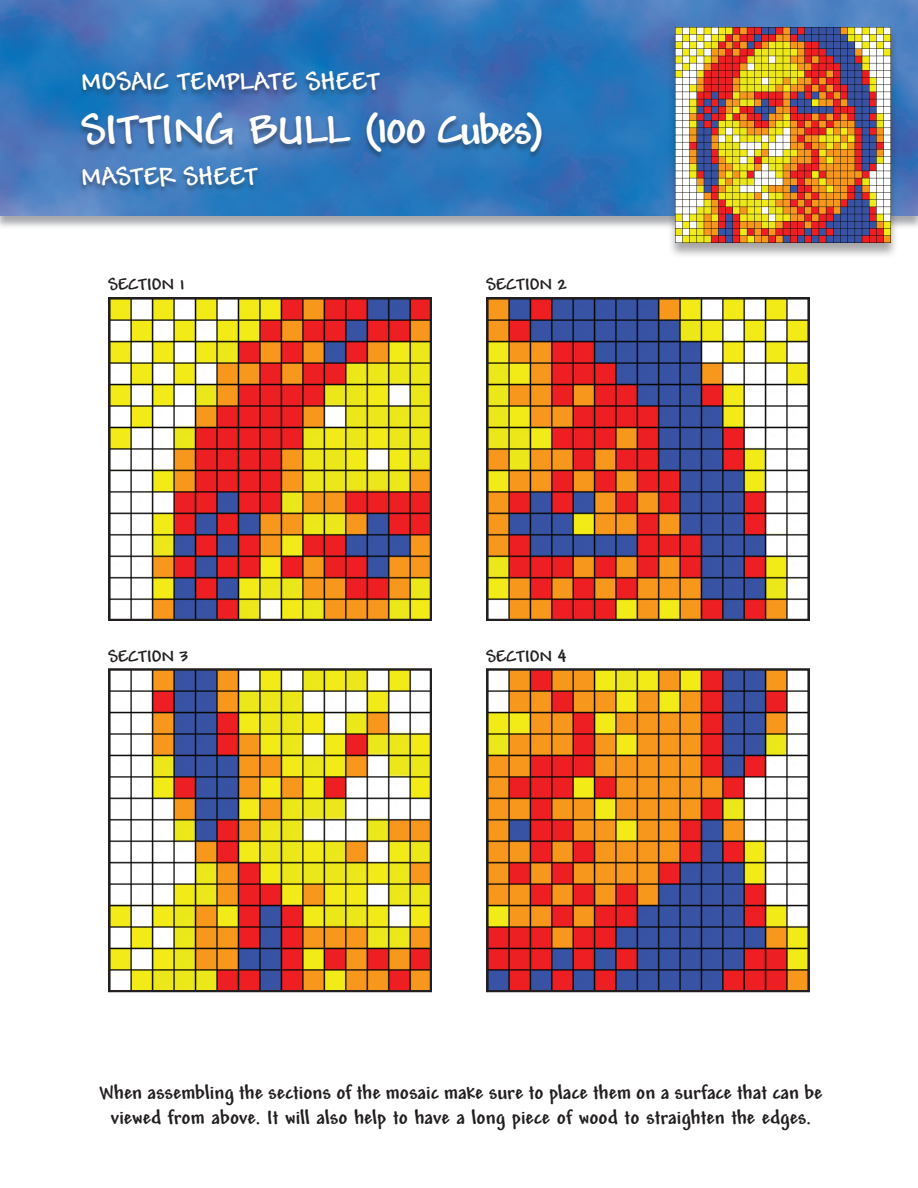
<style>
.page{position:relative;width:918px;height:1188px;background:#fff}
.page>*{position:absolute;margin:0;border:0;box-sizing:border-box;transform-origin:0 0}
.t1{font:700 45px "Andy";letter-spacing:-.01em;color:#fff}
.t2{font:700 27px "Andy";color:#fff}
.t3{font:700 21px/25.2px "Andy";color:#231f20;text-align:center}
.t4{font:700 18px "Andy";color:#231f20}
</style>
<div class="page">
<img style="left:0;top:0;width:918px;height:993px">
<div style="left:667px;top:26px;width:238px;height:239px;background:#231f20;opacity:.4"></div>
<img style="left:675px;top:27px;width:216px;height:216px">
<div style="left:77px;top:71px;width:592px;height:106px;background:#231f20;opacity:.4"></div>
<div style="left:78px;top:167px;width:562px;height:45px;background:#231f20;opacity:.4"></div>
<img style="left:111px;top:300px;width:318px;height:318px">
<div style="left:108px;top:297px;width:324px;height:324px;border:2px solid #231f20"></div>
<img style="left:489px;top:300px;width:318px;height:318px">
<div style="left:486px;top:297px;width:324px;height:324px;border:2px solid #231f20"></div>
<img style="left:111px;top:671px;width:318px;height:318px">
<div style="left:108px;top:668px;width:324px;height:324px;border:2px solid #231f20"></div>
<img style="left:489px;top:671px;width:318px;height:318px">
<div style="left:486px;top:668px;width:324px;height:324px;border:2px solid #231f20"></div>
<p class="t2" style="left:81px;top:67px;width:301px">MOSAIC TEMPLATE SHEET</p>
<h1 class="t1" style="left:81px;top:105px;width:465px">SITTING BULL (100 Cubes)</h1>
<p class="t2" style="left:81px;top:162px;width:178px">MASTER SHEET</p>
<p class="t4" style="left:108px;top:275px;width:78px">SECTION 1</p>
<p class="t4" style="left:486px;top:275px;width:82px">SECTION 2</p>
<p class="t4" style="left:108px;top:647px;width:82px">SECTION 3</p>
<p class="t4" style="left:486px;top:647px;width:82px">SECTION 4</p>
<p class="t3" style="left:99px;top:1081px;width:725px">When assembling the sections of the mosaic make sure to place them on a surface that can be viewed from above. It will also help to have a long piece of wood to straighten the edges.</p>
</div>
